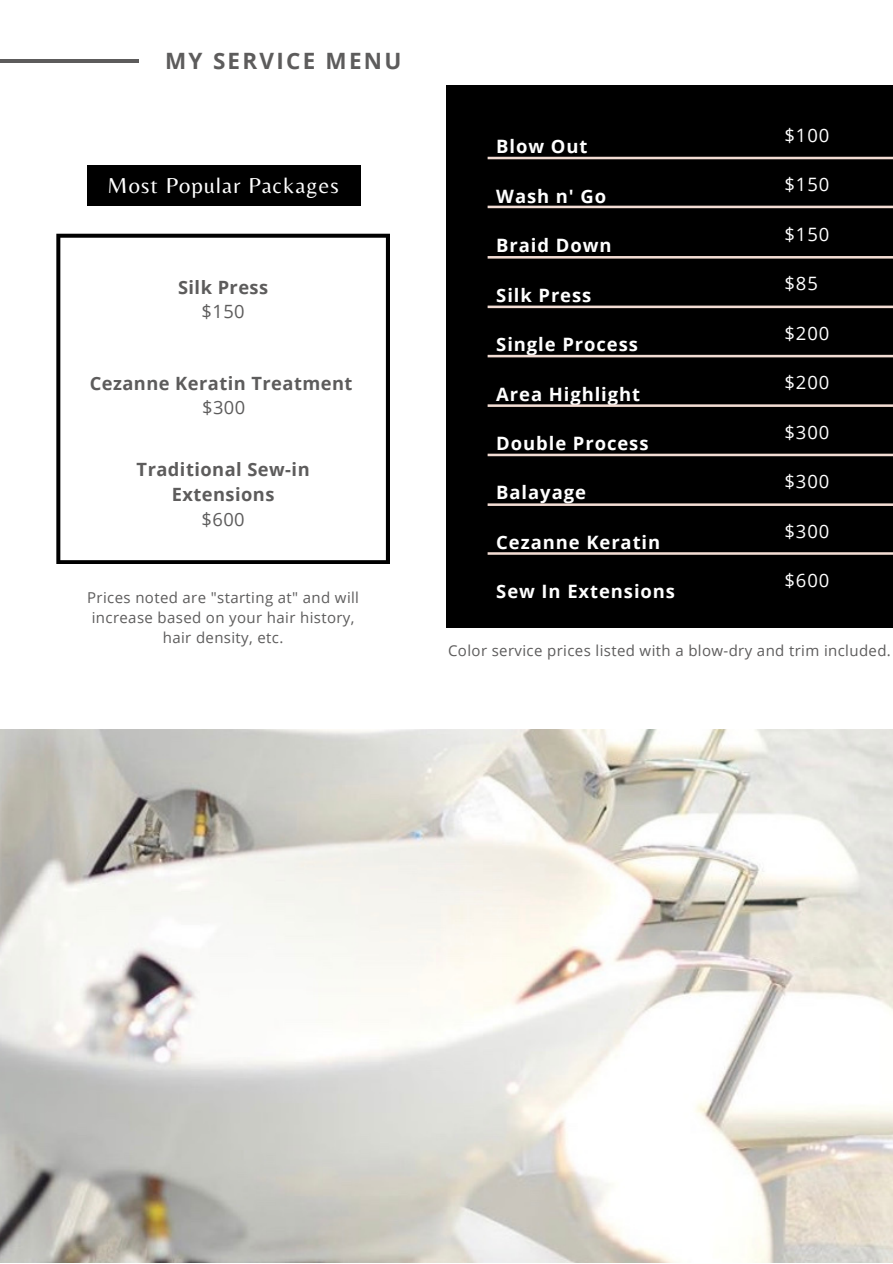
<style>
.page{position:relative;width:893px;height:1264px;background:#fff}
.page>*{position:absolute;margin:0;border:0;box-sizing:border-box;transform-origin:0 0}
.t1{font:22.5px "Belleza";letter-spacing:.05em;color:#fff}
.t2{font:700 22.5px "Open Sans";letter-spacing:.1em;color:#5d5c5c}
.t3{font:700 18.45px "Open Sans";letter-spacing:.05em;color:#fff}
.t4{font:18.45px "Open Sans";letter-spacing:.05em;color:#fff}
.t5{font:700 18.3px/24.8px "Open Sans";letter-spacing:.025em;color:#5d5c5c;text-align:center}
.t6{font:18.3px "Open Sans";letter-spacing:.025em;color:#5d5c5c}
.t7{font:15px/20.1px "Open Sans";letter-spacing:.025em;color:#5d5c5c;text-align:center}
</style>
<div class="page">
<div style="left:446px;top:86px;width:446px;height:542px;background:#000"></div>
<div style="left:87px;top:165px;width:273px;height:41px;background:#000"></div>
<svg style="left:487px;top:206px;width:405px;height:2px"></svg>
<svg style="left:487px;top:157px;width:405px;height:2px"></svg>
<svg style="left:487px;top:256px;width:405px;height:2px"></svg>
<svg style="left:487px;top:305px;width:405px;height:3px"></svg>
<svg style="left:487px;top:355px;width:405px;height:2px"></svg>
<svg style="left:487px;top:404px;width:405px;height:3px"></svg>
<svg style="left:487px;top:453px;width:405px;height:3px"></svg>
<svg style="left:487px;top:503px;width:405px;height:3px"></svg>
<svg style="left:487px;top:552px;width:405px;height:3px"></svg>
<hr style="left:0;top:59px;width:139px;height:4px;background:#5d5c5c">
<svg style="left:56px;top:234px;width:334px;height:330px"></svg>
<img style="left:0;top:729px;width:892px;height:533px">
<h1 class="t2" style="left:165px;top:45px;width:238px">MY SERVICE MENU</h1>
<h1 class="t1" style="left:108px;top:172px;width:232px">Most Popular Packages</h1>
<p class="t5" style="left:178px;top:274px;width:92px">Silk Press</p>
<p class="t6" style="left:201px;top:299px;width:45px">$150</p>
<p class="t5" style="left:90px;top:370px;width:264px">Cezanne Keratin Treatment</p>
<p class="t6" style="left:202px;top:395px;width:45px">$300</p>
<p class="t5" style="left:137px;top:457px;width:174px">Traditional Sew-in<br>Extensions</p>
<p class="t6" style="left:201px;top:506px;width:45px">$600</p>
<p class="t7" style="left:87px;top:587px;width:273px">Prices noted are "starting at" and will increase based on your hair history, hair density, etc.</p>
<p class="t3" style="left:496px;top:133px;width:93px">Blow Out</p>
<p class="t3" style="left:496px;top:183px;width:111px">Wash n' Go</p>
<p class="t3" style="left:496px;top:232px;width:117px">Braid Down</p>
<p class="t3" style="left:496px;top:282px;width:97px">Silk Press</p>
<p class="t3" style="left:496px;top:331px;width:143px">Single Process</p>
<p class="t3" style="left:496px;top:381px;width:145px">Area Highlight</p>
<p class="t3" style="left:496px;top:430px;width:154px">Double Process</p>
<p class="t3" style="left:496px;top:480px;width:91px">Balayage</p>
<p class="t3" style="left:496px;top:529px;width:165px">Cezanne Keratin</p>
<p class="t3" style="left:496px;top:578px;width:180px">Sew In Extensions</p>
<p class="t4" style="left:784px;top:122px;width:46px">$100</p>
<p class="t4" style="left:784px;top:171px;width:46px">$150</p>
<p class="t4" style="left:784px;top:221px;width:46px">$150</p>
<p class="t4" style="left:784px;top:270px;width:35px">$85</p>
<p class="t4" style="left:784px;top:320px;width:46px">$200</p>
<p class="t4" style="left:784px;top:369px;width:46px">$200</p>
<p class="t4" style="left:784px;top:419px;width:46px">$300</p>
<p class="t4" style="left:784px;top:468px;width:46px">$300</p>
<p class="t4" style="left:784px;top:518px;width:46px">$300</p>
<p class="t4" style="left:784px;top:567px;width:46px">$600</p>
<p class="t7" style="left:448px;top:640px;width:444px">Color service prices listed with a blow-dry and trim included.</p>
</div>
